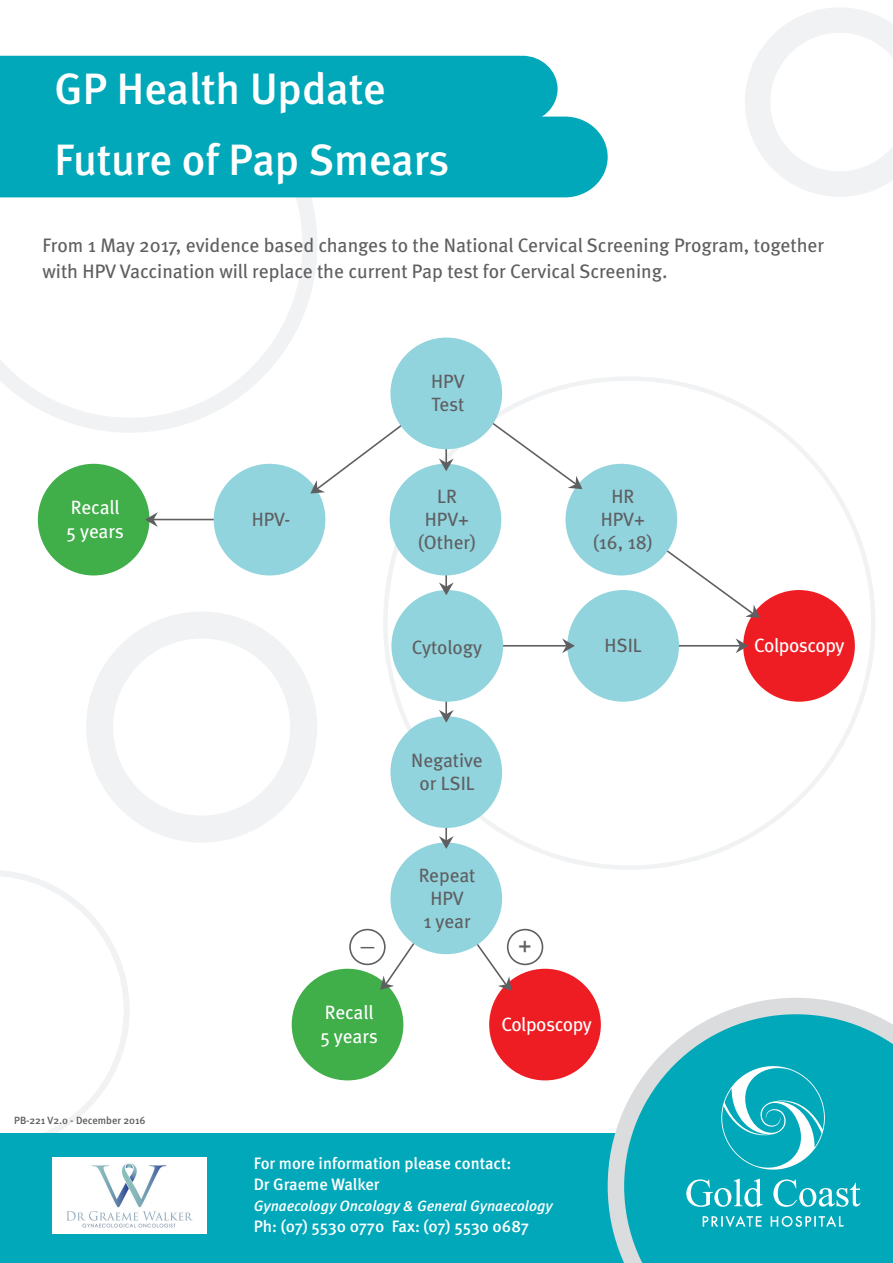
<style>
.page{position:relative;width:893px;height:1263px;background:#fff}
.page>*{position:absolute;margin:0;border:0;box-sizing:border-box;transform-origin:0 0}
.t1{font:500 43.95px "Meta";color:#fff}
.t2{font:24px "Meta";color:#5f5f62}
.t3{font:19.5px/25.5px "Meta";color:#5f5f62}
.t4{font:19.2px/23.1px "Meta";color:#5f5f62;text-align:center}
.t5{font:19.2px/23.1px "Meta";letter-spacing:-.015em;color:#fff}
.t6{font:500 16.5px/21px "Meta";color:#fff}
.t7{font:italic 500 15px "Meta";color:#fff}
.t8{font:500 10.5px "Meta";color:#5f5f62}
</style>
<div class="page">
<svg style="left:0;top:871px;width:130px;height:263px"></svg>
<div style="left:0;top:1134px;width:889px;height:129px;background:#00a8b9"></div>
<svg style="left:608px;top:998px;width:285px;height:265px"></svg>
<svg style="left:703px;top:1215px;width:140px;height:12px"></svg>
<svg style="left:686px;top:1060px;width:175px;height:147px"></svg>
<svg style="left:0;top:197px;width:317px;height:235px"></svg>
<img style="left:53px;top:1157px;width:153px;height:77px">
<div style="left:0;top:117px;width:608px;height:80px;background:#00a8b9"></div>
<div style="left:0;top:56px;width:558px;height:66px;background:#00a8b9"></div>
<div style="left:86px;top:611px;width:231px;height:231px;border:27px solid #f1f2f3;border-radius:50%"></div>
<svg style="left:745px;top:8px;width:148px;height:189px"></svg>
<svg style="left:447px;top:389px;width:355px;height:256px"></svg>
<hr style="left:94px;top:519px;width:177px;height:1px;background:#5f5f62">
<hr style="left:456px;top:645px;width:353px;height:2px;background:#5f5f62">
<hr style="left:445px;top:393px;width:2px;height:513px;background:#5f5f62">
<div style="left:390px;top:338px;width:112px;height:111px;background:#91d4dd;border-radius:50%"></div>
<div style="left:390px;top:716px;width:112px;height:112px;background:#91d4dd;border-radius:50%"></div>
<div style="left:390px;top:842px;width:112px;height:112px;background:#91d4dd;border-radius:50%"></div>
<div style="left:489px;top:969px;width:112px;height:111px;background:#ee1d23;border-radius:50%"></div>
<div style="left:292px;top:969px;width:111px;height:111px;background:#40ae49;border-radius:50%"></div>
<div style="left:390px;top:464px;width:111px;height:111px;background:#91d4dd;border-radius:50%"></div>
<div style="left:214px;top:464px;width:111px;height:111px;background:#91d4dd;border-radius:50%"></div>
<div style="left:38px;top:464px;width:111px;height:111px;background:#40ae49;border-radius:50%"></div>
<div style="left:565px;top:464px;width:112px;height:111px;background:#91d4dd;border-radius:50%"></div>
<div style="left:567px;top:590px;width:112px;height:112px;background:#91d4dd;border-radius:50%"></div>
<div style="left:391px;top:590px;width:112px;height:112px;background:#91d4dd;border-radius:50%"></div>
<div style="left:743px;top:590px;width:112px;height:112px;background:#ee1d23;border-radius:50%"></div>
<svg style="left:439px;top:582px;width:15px;height:13px"></svg>
<svg style="left:439px;top:710px;width:15px;height:13px"></svg>
<svg style="left:439px;top:836px;width:15px;height:13px"></svg>
<svg style="left:345px;top:896px;width:202px;height:146px"></svg>
<svg style="left:145px;top:512px;width:13px;height:15px"></svg>
<svg style="left:562px;top:638px;width:13px;height:15px"></svg>
<svg style="left:736px;top:638px;width:12px;height:15px"></svg>
<svg style="left:745px;top:604px;width:15px;height:14px"></svg>
<svg style="left:568px;top:476px;width:14px;height:13px"></svg>
<svg style="left:267px;top:390px;width:187px;height:135px"></svg>
<div style="left:349px;top:929px;width:37px;height:36px;border:2px solid #5f5f62;border-radius:50%"></div>
<div style="left:507px;top:929px;width:36px;height:36px;border:2px solid #5f5f62;border-radius:50%"></div>
<h1 class="t1" style="left:55px;top:64px;width:332px">GP Health Update</h1>
<h1 class="t1" style="left:55px;top:134px;width:396px">Future of Pap Smears</h1>
<p class="t3" style="left:43px;top:233px;width:783px">From 1 May 2017, evidence based changes to the National Cervical Screening Program, together with HPV Vaccination will replace the current Pap test for Cervical Screening.</p>
<p class="t4" style="left:431px;top:370px;width:35px;text-align:left">HPV<br>Test</p>
<p class="t4" style="left:418px;top:484px;width:59px">LR<br>HPV+ (Other)</p>
<p class="t5" style="left:67px;top:496px;width:59px">Recall<br>5 years</p>
<p class="t4" style="left:593px;top:484px;width:61px">HR<br>HPV+ (16, 18)</p>
<p class="t4" style="left:252px;top:508px;width:40px">HPV-</p>
<p class="t8" style="left:14px;top:1114px;width:133px">PB-221 V2.0 - December 2016</p>
<p class="t4" style="left:412px;top:635px;width:72px">Cytology</p>
<p class="t4" style="left:604px;top:634px;width:39px">HSIL</p>
<p class="t5" style="left:754px;top:634px;width:92px">Colposcopy</p>
<p class="t4" style="left:411px;top:748px;width:73px">Negative or LSIL</p>
<p class="t4" style="left:419px;top:863px;width:58px">Repeat<br>HPV<br>1 year</p>
<p class="t4" style="left:360px;top:934px;width:17px">—</p>
<p class="t2" style="left:518px;top:931px;width:15px">+</p>
<p class="t5" style="left:320px;top:1001px;width:59px">Recall<br>5 years</p>
<p class="t5" style="left:501px;top:1012px;width:92px">Colposcopy</p>
<p class="t6" style="left:254px;top:1153px;width:259px">For more information please contact:<br>Dr Graeme Walker</p>
<p class="t7" style="left:254px;top:1197px;width:300px">Gynaecology Oncology &amp; General Gynaecology</p>
<p class="t6" style="left:254px;top:1216px;width:277px">Ph: (07) 5530 0770 Fax: (07) 5530 0687</p>
</div>
